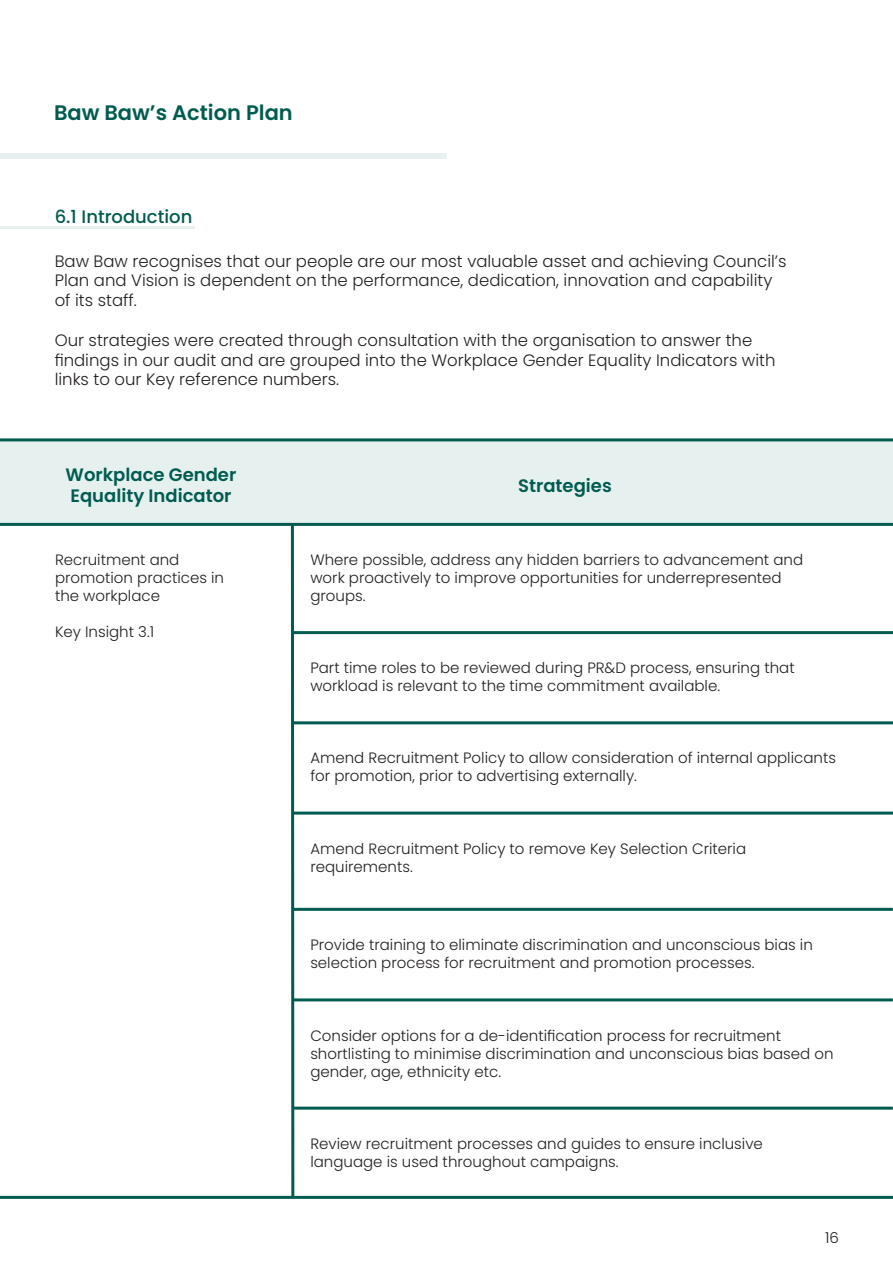
<style>
.page{position:relative;width:893px;height:1263px;background:#fff}
.page>*{position:absolute;margin:0;border:0;box-sizing:border-box;transform-origin:0 0}
.Heading{font:600 21px "Poppins";color:#005c50}
.t1{font:600 18px/21.6px "Poppins";color:#005c50}
.Subheading{font:500 18px "Poppins";color:#005b4f}
.t2{font:300 16.5px/19.8px "Poppins";color:#231f20}
.t3{font:300 15px/18px "Poppins";color:#231f20}
</style>
<div class="page">
<hr style="left:0;top:226px;width:195px;height:3px;background:#e5f0ef">
<div style="left:0;top:153px;width:446px;height:6px;background:#e5f0ef"></div>
<hr style="left:291px;top:523px;width:3px;height:674px;background:#005c50">
<hr style="left:0;top:523px;width:893px;height:3px;background:#005c50">
<hr style="left:0;top:438px;width:893px;height:3px;background:#005c50">
<hr style="left:293px;top:631px;width:600px;height:3px;background:#005c50">
<hr style="left:293px;top:721px;width:600px;height:3px;background:#005c50">
<hr style="left:293px;top:811px;width:600px;height:3px;background:#005c50">
<hr style="left:292px;top:908px;width:601px;height:3px;background:#005c50">
<hr style="left:292px;top:998px;width:601px;height:3px;background:#005c50">
<hr style="left:292px;top:1107px;width:601px;height:3px;background:#005c50">
<hr style="left:0;top:1196px;width:893px;height:3px;background:#005c50">
<p class="Heading" style="left:54px;top:100px;width:240px">Baw Baw’s Action Plan</p>
<p class="Subheading" style="left:55px;top:206px;width:139px">6.1 Introduction</p>
<p class="t2" style="left:55px;top:251px;width:733px">Baw Baw recognises that our people are our most valuable asset and achieving Council’s<br>Plan and Vision is dependent on the performance, dedication, innovation and capability of its staff.</p>
<p class="t2" style="left:55px;top:330px;width:722px">Our strategies were created through consultation with the organisation to answer the findings in our audit and are grouped into the Workplace Gender Equality Indicators with links to our Key reference numbers.</p>
<p class="t1" style="left:66px;top:464px;width:172px">Workplace Gender<br>Equality Indicator</p>
<p class="t1" style="left:518px;top:475px;width:95px">Strategies</p>
<p class="t3" style="left:55px;top:551px;width:171px">Recruitment and promotion practices in the workplace</p>
<p class="t3" style="left:55px;top:623px;width:101px">Key Insight 3.1</p>
<p class="t3" style="left:310px;top:551px;width:494px">Where possible, address any hidden barriers to advancement and work proactively to improve opportunities for underrepresented groups.</p>
<p class="t3" style="left:310px;top:659px;width:486px">Part time roles to be reviewed during PR&amp;D process, ensuring that workload is relevant to the time commitment available.</p>
<p class="t3" style="left:310px;top:749px;width:527px">Amend Recruitment Policy to allow consideration of internal applicants for promotion, prior to advertising externally.</p>
<p class="t3" style="left:310px;top:839px;width:437px">Amend Recruitment Policy to remove Key Selection Criteria requirements.</p>
<p class="t3" style="left:310px;top:936px;width:504px">Provide training to eliminate discrimination and unconscious bias in selection process for recruitment and promotion processes.</p>
<p class="t3" style="left:310px;top:1026px;width:525px">Consider options for a de-identification process for recruitment shortlisting to minimise discrimination and unconscious bias based on gender, age, ethnicity etc.</p>
<p class="t3" style="left:310px;top:1134px;width:454px">Review recruitment processes and guides to ensure inclusive language is used throughout campaigns.</p>
<p class="t3" style="left:825px;top:1228px;width:15px">16</p>
</div>
